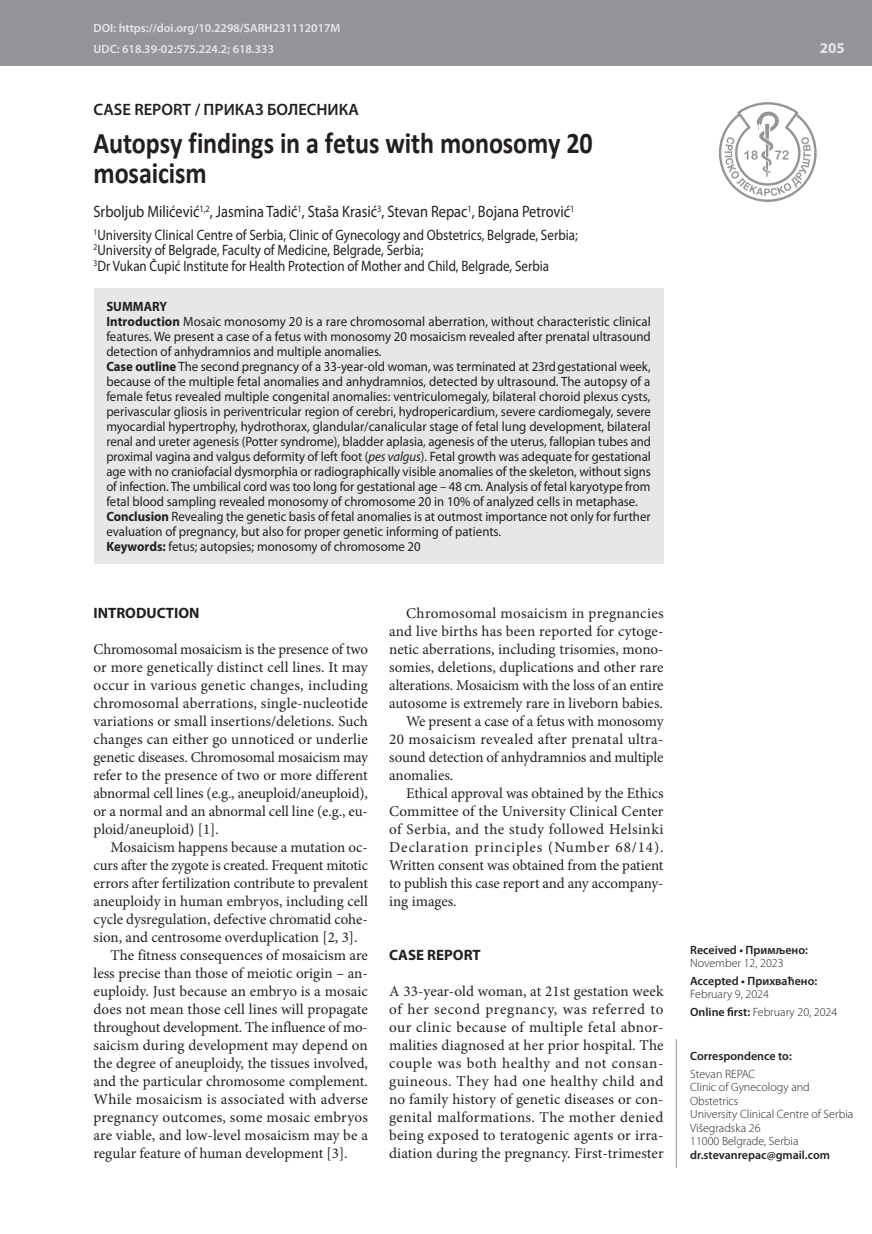
<style>
.page{position:relative;width:872px;height:1234px;background:#fff}
.page>*{position:absolute;margin:0;border:0;box-sizing:border-box;transform-origin:0 0}
.t1{font:700 30px/30px "Calibri";letter-spacing:-.005em;color:#231f20;scale:.87 1}
.t2{font:16.5px "Myriad Pro";color:#231f20;scale:.87 1}
.t3{font:600 16.5px "Myriad Pro";color:#231f20}
.t4{font:15px/18px "Minion Pro";color:#231f20;text-align:justify}
.t5{font:15px/15.8px "Myriad Pro";color:#231f20;scale:.87 1}
.t6{font:15px "Minion Pro";letter-spacing:.025em;color:#231f20}
.t7{font:15px "Minion Pro";letter-spacing:.03em;color:#231f20}
.t8{font:15px "Minion Pro";letter-spacing:.055em;color:#231f20}
.t9{font:15px "Minion Pro";letter-spacing:.02em;color:#231f20}
.t10{font:700 15px "Myriad Pro";color:#231f20}
.t11{font:700 15px "Myriad Pro";color:#e6e7e9}
.t12{font:13.5px/15px "Myriad Pro";color:#231f20;scale:.96 1}
.t13{font:300 12px/13.5px "Myriad Pro";color:#231f20}
.t14{font:600 12px "Myriad Pro";color:#231f20}
.t15{font:600 12px/21.3px "Myriad Pro";color:#e6e7e9}
.s1{font-weight:700}
.s2{font-style:italic}
.s3{font-weight:600}
</style>
<div class="page">
<div style="left:0;top:0;width:872px;height:66px;background:#939598"></div>
<svg style="left:719px;top:102px;width:98px;height:100px"></svg>
<hr style="left:676px;top:1038px;width:1px;height:129px;background:#939598">
<div style="left:94px;top:288px;width:569px;height:275px;background:#e6e7e9"></div>
<p class="t15" style="left:94px;top:17px;width:248px">DOI: https://doi.org/10.2298/SARH231112017M<br>UDC: 618.39-02:575.224.2; 618.333</p>
<p class="t3" style="left:94px;top:98px;width:267px">CASE REPORT / ПРИКАЗ БОЛЕСНИКА</p>
<h1 class="t1" style="left:94px;top:128px;width:575px">Autopsy findings in a fetus with monosomy 20 mosaicism</h1>
<p class="t2" style="left:94px;top:202px;width:554px">Srboljub Milićević<sup>1,2</sup>, Jasmina Tadić<sup>1</sup>, Staša Krasić<sup>3</sup>, Stevan Repac<sup>1</sup>, Bojana Petrović<sup>1</sup></p>
<p class="t5" style="left:94px;top:226px;width:558px"><sup>1</sup>University Clinical Centre of Serbia, Clinic of Gynecology and Obstetrics, Belgrade, Serbia;<br><sup>2</sup>University of Belgrade, Faculty of Medicine, Belgrade, Serbia;<br><sup>3</sup>Dr Vukan Čupić Institute for Health Protection of Mother and Child, Belgrade, Serbia</p>
<p class="t12" style="left:106px;top:298px;width:569px"><span class="s1">SUMMARY<br>Introduction</span> Mosaic monosomy 20 is a rare chromosomal aberration, without characteristic clinical features. We present a case of a fetus with monosomy 20 mosaicism revealed after prenatal ultrasound detection of anhydramnios and multiple anomalies.<br><span class="s1">Case outline</span> The second pregnancy of a 33-year-old woman, was terminated at 23rdgestational week, because of the multiple fetal anomalies and anhydramnios, detected by ultrasound. The autopsy of a female fetus revealed multiple congenital anomalies: ventriculomegaly, bilateral choroid plexus cysts, perivascular gliosis in periventricular region of cerebri, hydropericardium, severe cardiomegaly, severe myocardial hypertrophy, hydrothorax, glandular/canalicular stage of fetal lung development, bilateral renal and ureter agenesis (Potter syndrome), bladder aplasia, agenesis of the uterus, fallopian tubes and proximal vagina and valgus deformity of left foot (<span class="s2">pes valgus</span>). Fetal growth was adequate for gestational age with no craniofacial dysmorphia or radiographically visible anomalies of the skeleton, without signs of infection. The umbilical cord was too long for gestational age – 48 cm. Analysis of fetal karyotype from fetal blood sampling revealed monosomy of chromosome 20 in 10% of analyzed cells in metaphase.<br><span class="s1">Conclusion</span> Revealing the genetic basis of fetal anomalies is at outmost importance not only for further evaluation of pregnancy, but also for proper genetic informing of patients.<br><span class="s1">Keywords:</span> fetus; autopsies; monosomy of chromosome 20</p>
<p class="t10" style="left:94px;top:603px;width:107px">INTRODUCTION</p>
<p class="t4" style="left:94px;top:640px;width:276px">Chromosomal mosaicism is the presence of two or more genetically distinct cell lines. It may occur in various genetic changes, including chromosomal aberrations, single-nucleotide variations or small insertions/deletions. Such changes can either go unnoticed or underlie genetic diseases. Chromosomal mosaicism may refer to the presence of two or more different abnormal cell lines (e.g., aneuploid/aneuploid), or a normal and an abnormal cell line (e.g., eu&shy;ploid/aneuploid) [1].</p>
<p class="t4" style="left:111px;top:838px;width:259px">Mosaicism happens because a mutation oc-</p>
<p class="t4" style="left:94px;top:856px;width:276px">curs after the zygote is created. Frequent mitotic</p>
<p class="t4" style="left:94px;top:874px;width:276px">errors after fertilization contribute to prevalent</p>
<p class="t4" style="left:94px;top:892px;width:276px">aneuploidy in human embryos, including cell</p>
<p class="t4" style="left:94px;top:910px;width:276px">cycle dysregulation, defective chromatid cohe-</p>
<p class="t4" style="left:94px;top:928px;width:265px">sion, and centrosome overduplication [2, 3].</p>
<p class="t4" style="left:111px;top:946px;width:259px">The fitness consequences of mosaicism are</p>
<p class="t4" style="left:94px;top:964px;width:276px">less precise than those of meiotic origin – an-</p>
<p class="t4" style="left:94px;top:982px;width:276px">euploidy. Just because an embryo is a mosaic</p>
<p class="t4" style="left:94px;top:1000px;width:276px">does not mean those cell lines will propagate</p>
<p class="t4" style="left:94px;top:1018px;width:276px">throughout development. The influence of mo-</p>
<p class="t4" style="left:94px;top:1036px;width:276px">saicism during development may depend on</p>
<p class="t4" style="left:94px;top:1054px;width:276px">the degree of aneuploidy, the tissues involved,</p>
<p class="t4" style="left:94px;top:1072px;width:276px">and the particular chromosome complement.</p>
<p class="t4" style="left:94px;top:1090px;width:276px">While mosaicism is associated with adverse</p>
<p class="t4" style="left:94px;top:1108px;width:276px">pregnancy outcomes, some mosaic embryos</p>
<p class="t4" style="left:94px;top:1126px;width:276px">are viable, and low-level mosaicism may be a</p>
<p class="t4" style="left:94px;top:1144px;width:255px">regular feature of human development [3].</p>
<p class="t9" style="left:406px;top:603px;width:259px">Chromosomal mosaicism in pregnancies</p>
<p class="t4" style="left:389px;top:622px;width:276px">and live births has been reported for cytoge-</p>
<p class="t4" style="left:389px;top:640px;width:276px">netic aberrations, including trisomies, mono-</p>
<p class="t4" style="left:389px;top:658px;width:276px">somies, deletions, duplications and other rare</p>
<p class="t4" style="left:389px;top:676px;width:276px">alterations. Mosaicism with the loss of an entire</p>
<p class="t4" style="left:389px;top:694px;width:275px">autosome is extremely rare in liveborn babies.</p>
<p class="t4" style="left:406px;top:712px;width:259px">We present a case of a fetus with monosomy</p>
<p class="t6" style="left:389px;top:729px;width:276px">20 mosaicism revealed after prenatal ultra-</p>
<p class="t4" style="left:389px;top:748px;width:276px">sound detection of anhydramnios and multiple</p>
<p class="t4" style="left:389px;top:766px;width:66px">anomalies.</p>
<p class="t4" style="left:406px;top:784px;width:259px">Ethical approval was obtained by the Ethics</p>
<p class="t4" style="left:389px;top:802px;width:276px">Committee of the University Clinical Center</p>
<p class="t7" style="left:389px;top:819px;width:276px">of Serbia, and the study followed Helsinki</p>
<p class="t8" style="left:389px;top:837px;width:276px">Declaration principles (Number 68/14).</p>
<p class="t4" style="left:389px;top:856px;width:276px">Written consent was obtained from the patient</p>
<p class="t4" style="left:389px;top:874px;width:276px">to publish this case report and any accompany-</p>
<p class="t4" style="left:389px;top:892px;width:69px">ing images.</p>
<p class="t10" style="left:389px;top:945px;width:93px">CASE REPORT</p>
<p class="t4" style="left:389px;top:982px;width:276px">A 33-year-old woman, at 21st gestation week of her second pregnancy, was referred to our clinic because of multiple fetal abnor&shy;malities diagnosed at her prior hospital. The couple was both healthy and not consan&shy;guineous. They had one healthy child and no family history of genetic diseases or con&shy;genital malformations. The mother denied being exposed to teratogenic agents or irra&shy;diation during the pregnancy. First-trimester</p>
<p class="t11" style="left:820px;top:38px;width:26px">205</p>
<p class="t14" style="left:690px;top:941px;width:119px">Received • Примљено:</p>
<p class="t13" style="left:690px;top:956px;width:95px">November 12, 2023</p>
<p class="t14" style="left:690px;top:972px;width:129px">Accepted • Прихваћено:</p>
<p class="t13" style="left:690px;top:985px;width:149px;line-height:17.7px">February 9, 2024<br><span class="s3">Online first:</span> February 20, 2024</p>
<p class="t14" style="left:690px;top:1047px;width:103px">Correspondence to:</p>
<p class="t13" style="left:690px;top:1066px;width:165px">Stevan REPAC<br>Clinic of Gynecology and<br>Obstetrics<br>University Clinical Centre of Serbia<br>Višegradska 26<br>11000 Belgrade, Serbia</p>
<p class="t14" style="left:690px;top:1146px;width:141px">dr.stevanrepac@gmail.com</p>
</div>
